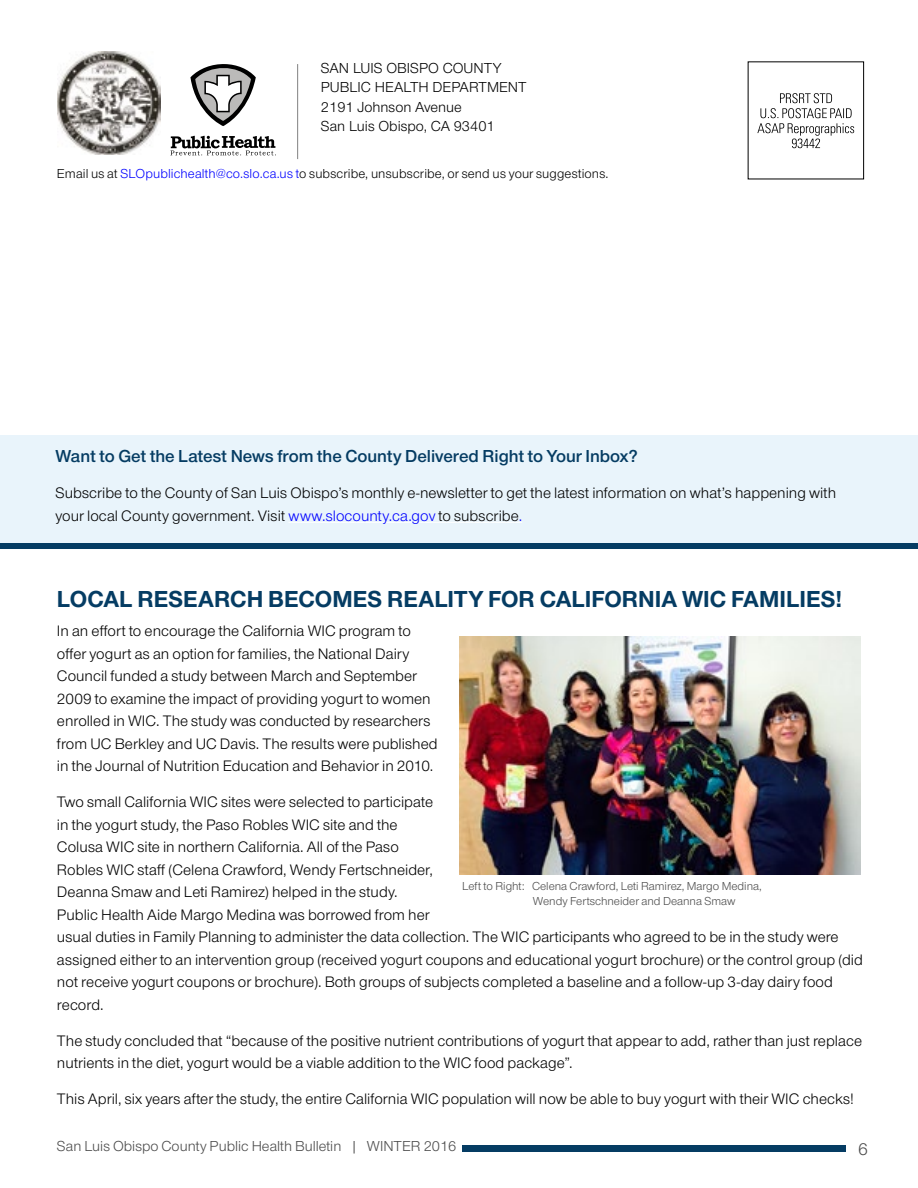
<style>
.page{position:relative;width:918px;height:1188px;background:#fff}
.page>*{position:absolute;margin:0;border:0;box-sizing:border-box;transform-origin:0 0}
.Article_Titles{font:700 24px "Nimbus San Nov";color:#053c63}
.Body_Text{font:18px "Nimbus San Nov Sem Bol";letter-spacing:-.005em;color:#053c63}
.t1{font:18px "Nimbus San Nov";color:#4b4b4b}
.Body_Text-2{font:15.75px/22.5px "Nimbus San Nov";color:#000}
.t2{font:15px "Nimbus San Nov";color:#000}
.Footer_Text{font:15px "Nimbus San Nov";color:#4b4b4b}
.Table_Data{font:13.5px "Nimbus San Nov";letter-spacing:.01em;color:#000}
.Footer_Text-2{font:12px/15px "Nimbus San Nov";color:#4b4b4b}
.s1{color:#00f}
</style>
<div class="page">
<div style="left:0;top:542px;width:918px;height:7px;background:#053c63"></div>
<div style="left:462px;top:1145px;width:384px;height:7px;background:#053c63"></div>
<svg style="left:757px;top:93px;width:97px;height:55px"></svg>
<svg style="left:170px;top:136px;width:106px;height:20px"></svg>
<svg style="left:190px;top:64px;width:66px;height:62px"></svg>
<hr style="left:297px;top:64px;width:1px;height:95px;background:#818181">
<img style="left:57px;top:51px;width:103px;height:103px">
<img style="left:459px;top:636px;width:402px;height:238px">
<div style="left:0;top:435px;width:918px;height:107px;background:#e9f4fb"></div>
<hr style="left:288px;top:522px;width:234px;height:1px;background:#fff">
<p class="t2" style="left:321px;top:60px;width:182px">SAN LUIS OBISPO COUNTY</p>
<p class="t2" style="left:321px;top:79px;width:207px">PUBLIC HEALTH DEPARTMENT</p>
<p class="t2" style="left:321px;top:99px;width:142px">2191 Johnson Avenue</p>
<p class="t2" style="left:321px;top:118px;width:175px">San Luis Obispo, CA 93401</p>
<p class="Table_Data" style="left:57px;top:166px;width:553px">Email us at <span class="s1">SLOpublichealth@co.slo.ca.us t</span>o subscribe, unsubscribe, or send us your suggestions.</p>
<p class="Body_Text" style="left:56px;top:446px;width:584px">Want to Get the Latest News from the County Delivered Right to Your Inbox?</p>
<p class="Body_Text-2" style="left:56px;top:482px;width:782px">Subscribe to the County of San Luis Obispo’s monthly e-newsletter to get the latest information on what’s happening with your local County government. Visit <span class="s1">www.slocounty.ca.gov</span> to subscribe<span class="s1">.</span></p>
<p class="Article_Titles" style="left:57px;top:585px;width:787px">LOCAL RESEARCH BECOMES REALITY FOR CALIFORNIA WIC FAMILIES!</p>
<p class="Body_Text-2" style="left:57px;top:620px;width:382px">In an effort to encourage the California WIC program to offer yogurt as an option for families, the National Dairy Council funded a study between March and September 2009 to examine the impact of providing yogurt to women enrolled in WIC. The study was conducted by researchers from UC Berkley and UC Davis. The results were published in the Journal of Nutrition Education and Behavior in 2010.</p>
<p class="Body_Text-2" style="left:57px;top:791px;width:807px">Two small California WIC sites were selected to participate<br>in the yogurt study, the Paso Robles WIC site and the<br>Colusa WIC site in northern California. All of the Paso<br>Robles WIC staff (Celena Crawford, Wendy Fertschneider,<br>Deanna Smaw and Leti Ramirez) helped in the study.<br>Public Health Aide Margo Medina was borrowed from her<br>usual duties in Family Planning to administer the data collection. The WIC participants who agreed to be in the study were assigned either to an intervention group (received yogurt coupons and educational yogurt brochure) or the control group (did not receive yogurt coupons or brochure). Both groups of subjects completed a baseline and a follow-up 3-day dairy food record.</p>
<p class="Body_Text-2" style="left:57px;top:1029px;width:807px">The study concluded that “because of the positive nutrient contributions of yogurt that appear to add, rather than just replace nutrients in the diet, yogurt would be a viable addition to the WIC food package”.</p>
<p class="Body_Text-2" style="left:57px;top:1088px;width:799px">This April, six years after the study, the entire California WIC population will now be able to buy yogurt with their WIC checks!</p>
<p class="Footer_Text" style="left:57px;top:1138px;width:401px">San Luis Obispo County Public Health Bulletin | WINTER 2016</p>
<p class="t1" style="left:858px;top:1139px;width:11px">6</p>
<p class="Footer_Text-2" style="left:533px;top:878px;width:230px;text-indent:-71px">Left to Right: Celena Crawford, Leti Ramirez, Margo Medina,<br>Wendy Fertschneider and Deanna Smaw</p>
</div>
